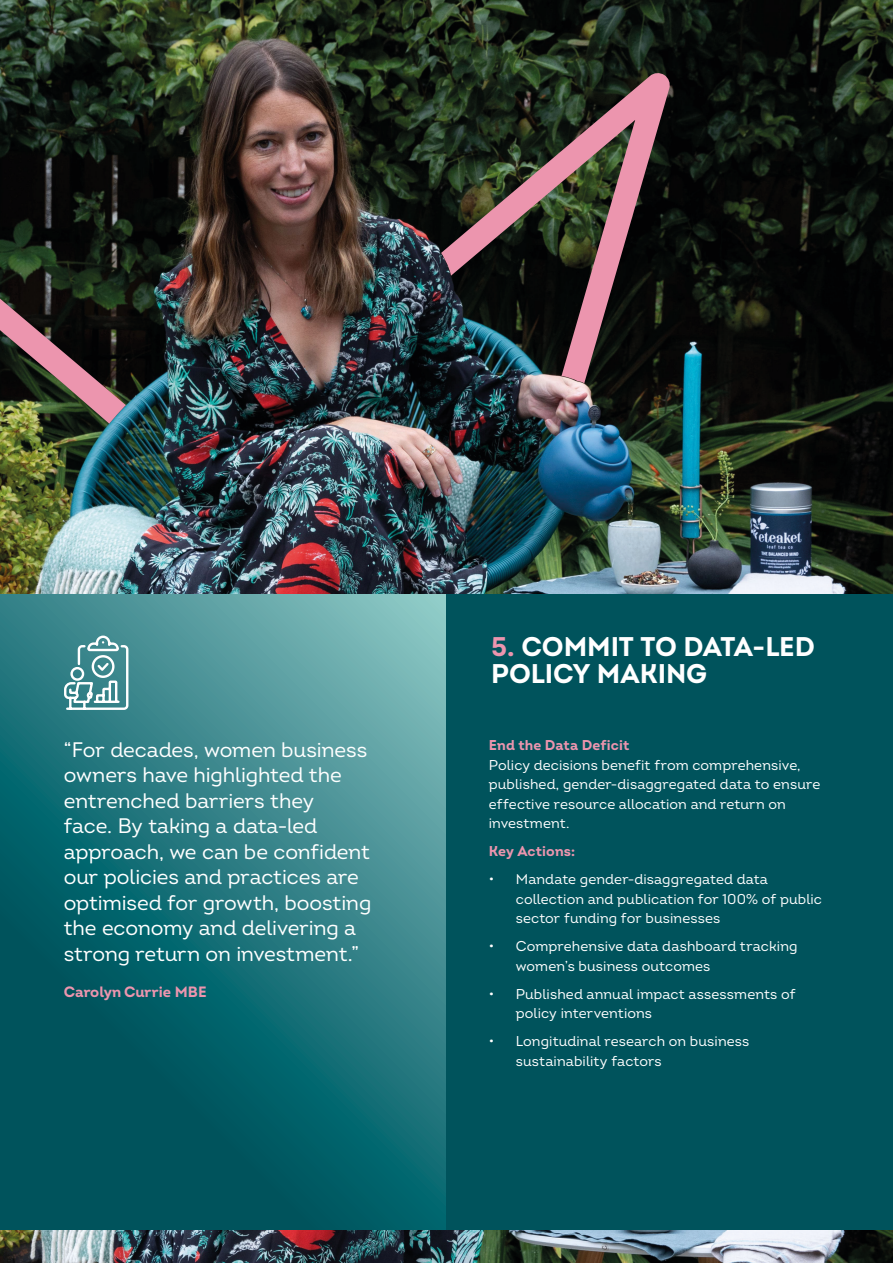
<style>
.page{position:relative;width:893px;height:1263px;background:#fff}
.page>*{position:absolute;margin:0;border:0;box-sizing:border-box;transform-origin:0 0}
.t1{font:700 27px/27px "Intro";letter-spacing:-.005em;color:#fff}
.t2{font:21px/25.5px "Intro";letter-spacing:-.005em;color:#fff}
.t3{font:700 15px "Intro";color:#ec95ae}
.t4{font:14.25px/19.5px "Intro";letter-spacing:.01em;color:#fff}
.t5{font:700 14.25px "Intro";letter-spacing:.005em;color:#ec95ae}
.s1{color:#ec95ae}
</style>
<div class="page">
<img style="left:0;top:0;width:893px;height:595px">
<img style="left:0;top:72px;width:671px;height:523px">
<svg style="left:0;top:595px;width:446px;height:636px;background:#25767d"></svg>
<div style="left:446px;top:595px;width:447px;height:668px;background:#00535c"></div>
<svg style="left:63px;top:634px;width:67px;height:77px"></svg>
<img style="left:0;top:1231px;width:893px;height:32px">
<p class="t2" style="left:64px;top:737px;width:309px">“For decades, women business owners have highlighted the entrenched barriers they<br>face. By taking a data-led approach, we can be confident our policies and practices are optimised for growth, boosting the economy and delivering a strong return on investment.”</p>
<p class="t3" style="left:64px;top:982px;width:144px">Carolyn Currie MBE</p>
<h1 class="t1" style="left:491px;top:633px;width:325px"><span class="s1">5.</span> COMMIT TO DATA-LED<br>POLICY MAKING</h1>
<p class="t5" style="left:489px;top:736px;width:142px">End the Data Deficit</p>
<p class="t4" style="left:489px;top:755px;width:333px">Policy decisions benefit from comprehensive, published, gender-disaggregated data to ensure effective resource allocation and return on investment.</p>
<p class="t5" style="left:489px;top:842px;width:88px">Key Actions:</p>
<p class="t4" style="left:516px;top:869px;width:308px;text-indent:-27px">• Mandate gender-disaggregated data collection and publication for 100% of public sector funding for businesses</p>
<p class="t4" style="left:516px;top:936px;width:283px;text-indent:-27px">• Comprehensive data dashboard tracking women’s business outcomes</p>
<p class="t4" style="left:516px;top:984px;width:281px;text-indent:-27px">• Published annual impact assessments of policy interventions</p>
<p class="t4" style="left:516px;top:1031px;width:235px;text-indent:-27px">• Longitudinal research on business sustainability factors</p>
</div>
